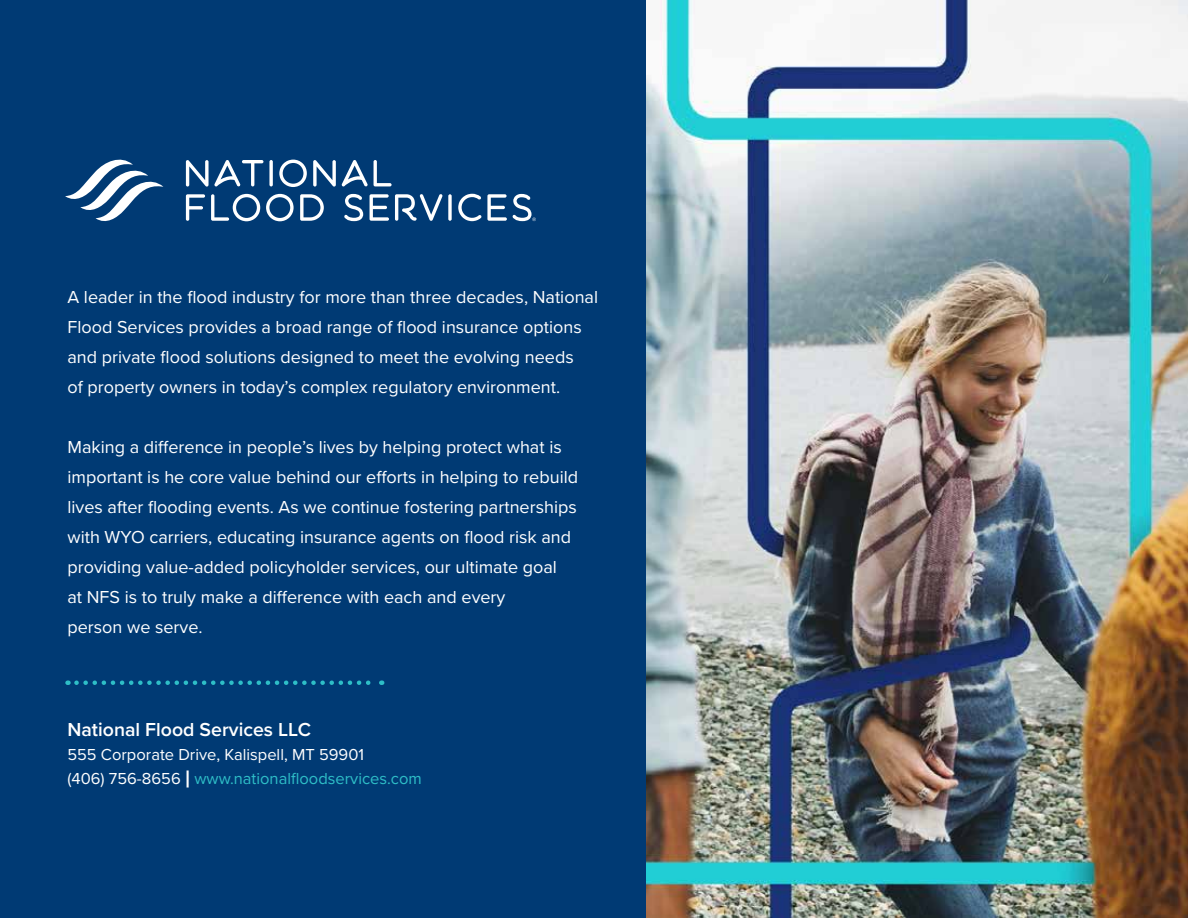
<style>
.page{position:relative;width:1188px;height:918px;background:#fff}
.page>*{position:absolute;margin:0;border:0;box-sizing:border-box;transform-origin:0 0}
.t1{font:600 19.5px "Proxima Nova";color:#fff}
.t2{font:18px/30px "Proxima Nova";color:#fff}
.t3{font:16.5px/24px "Proxima Nova";color:#fff}
.s1{font-weight:700;font-size:24px}
.s2{color:#2ebec7}
</style>
<div class="page">
<img style="left:646px;top:0;width:542px;height:918px">
<div style="left:0;top:0;width:646px;height:918px;background:#003a74"></div>
<svg style="left:65px;top:159px;width:98px;height:62px"></svg>
<svg style="left:186px;top:194px;width:19px;height:27px"></svg>
<svg style="left:211px;top:194px;width:49px;height:27px"></svg>
<svg style="left:266px;top:194px;width:28px;height:27px"></svg>
<svg style="left:300px;top:194px;width:24px;height:27px"></svg>
<svg style="left:344px;top:194px;width:19px;height:27px"></svg>
<svg style="left:370px;top:194px;width:19px;height:27px"></svg>
<svg style="left:395px;top:194px;width:48px;height:27px"></svg>
<svg style="left:448px;top:194px;width:4px;height:27px"></svg>
<svg style="left:458px;top:194px;width:78px;height:27px"></svg>
<svg style="left:186px;top:160px;width:77px;height:27px"></svg>
<svg style="left:269px;top:160px;width:4px;height:26px"></svg>
<svg style="left:279px;top:160px;width:28px;height:27px"></svg>
<svg style="left:313px;top:160px;width:23px;height:27px"></svg>
<svg style="left:342px;top:160px;width:26px;height:27px"></svg>
<svg style="left:374px;top:160px;width:18px;height:26px"></svg>
<svg style="left:76px;top:680px;width:306px;height:5px"></svg>
<p class="t2" style="left:68px;top:281px;width:532px">A leader in the flood industry for more than three decades, National Flood Services provides a broad range of flood insurance options and private flood solutions designed to meet the evolving needs<br>of property owners in today’s complex regulatory environment.</p>
<p class="t2" style="left:68px;top:431px;width:512px">Making a difference in people’s lives by helping protect what is important is he core value behind our efforts in helping to rebuild lives after flooding events. As we continue fostering partnerships with WYO carriers, educating insurance agents on flood risk and providing value-added policyholder services, our ultimate goal<br>at NFS is to truly make a difference with each and every<br>person we serve.</p>
<p class="t1" style="left:68px;top:715px;width:245px">National Flood Services LLC</p>
<p class="t3" style="left:68px;top:742px;width:356px">555 Corporate Drive, Kalispell, MT 59901<br>(406) 756-8656 <span class="s1">|</span> <span class="s2">www.nationalfloodservices.com</span></p>
</div>
